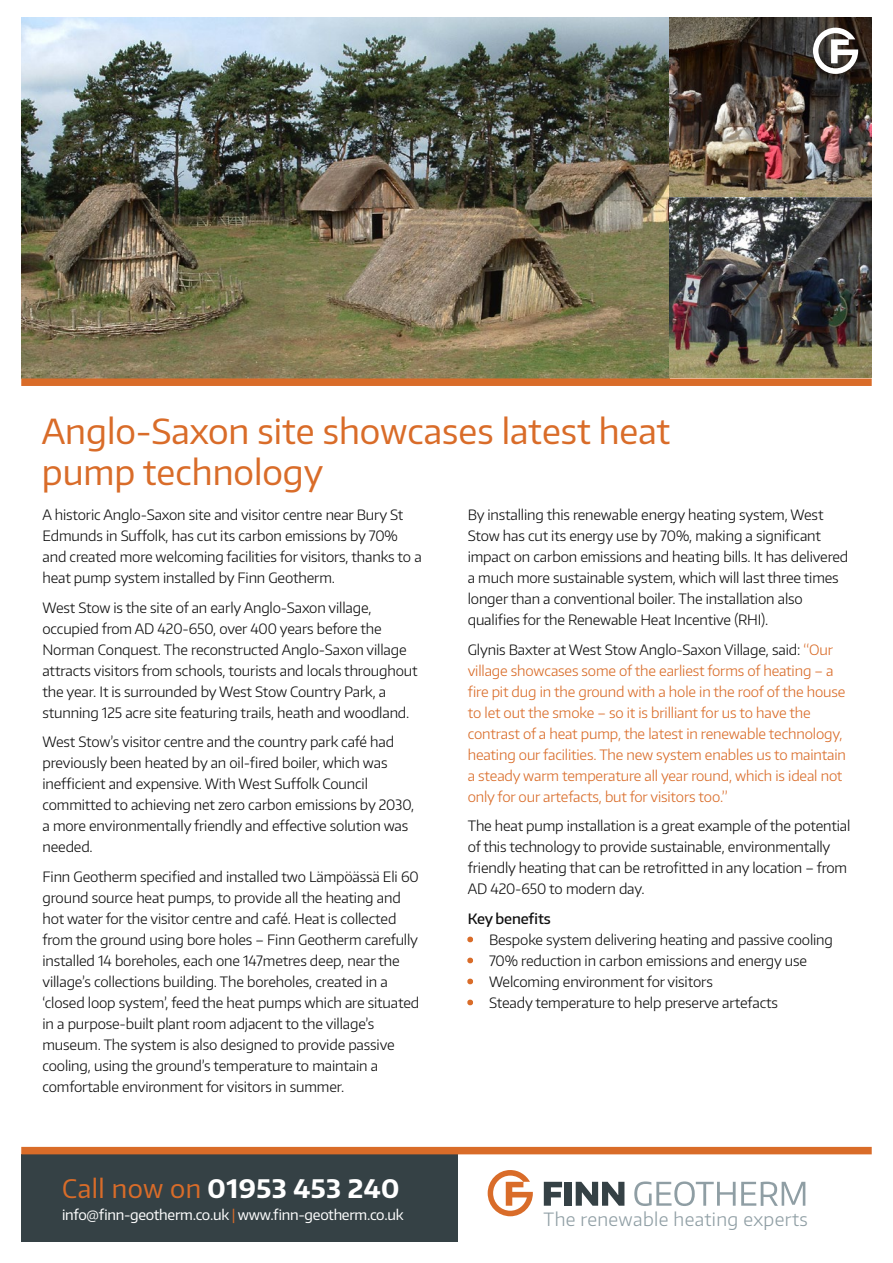
<style>
.page{position:relative;width:893px;height:1263px;background:#fff}
.page>*{position:absolute;margin:0;border:0;box-sizing:border-box;transform-origin:0 0}
.t1{font:34.5px/40.5px "Encode Sans Normal";color:#d96c29}
.t2{font:700 25.5px "Encode Sans Normal";letter-spacing:.02em;color:#fff}
.t3{font:300 18.3px "Encode Sans Normal";letter-spacing:.02em;color:#8f9ea4}
.t4{font:300 14.25px/21px "Encode Sans Normal";letter-spacing:-.01em;color:#0f0f0f}
.t5{font:300 14.25px/21px "Encode Sans Normal";letter-spacing:-.01em;color:#d96c29}
.t6{font:500 14.25px "Encode Sans Normal";letter-spacing:-.01em;color:#0f0f0f}
.t7{font:14.1px "Encode Sans Normal";letter-spacing:-.02em;color:#fff}
.s1{color:#0f0f0f}
.s2{font-weight:500;color:#d96c29}
.s3{font-weight:400;color:#d96c29}
.s4{color:#d96c29}
</style>
<div class="page">
<div style="left:21px;top:1154px;width:437px;height:88px;background:#354145"></div>
<img style="left:21px;top:17px;width:851px;height:361px">
<div style="left:21px;top:1147px;width:851px;height:7px;background:#d96c29"></div>
<div style="left:21px;top:378px;width:851px;height:8px;background:#d96c29"></div>
<svg style="left:544px;top:1182px;width:18px;height:24px"></svg>
<div style="left:565px;top:1182px;width:7px;height:24px;background:#354145"></div>
<svg style="left:576px;top:1182px;width:48px;height:24px"></svg>
<svg style="left:634px;top:1181px;width:171px;height:25px"></svg>
<svg style="left:488px;top:1170px;width:45px;height:46px"></svg>
<svg style="left:813px;top:28px;width:45px;height:46px"></svg>
<h1 class="t1" style="left:42px;top:410px;width:630px">Anglo-Saxon site showcases latest heat pump technology</h1>
<p class="t4" style="left:43px;top:504px;width:381px">A historic Anglo-Saxon site and visitor centre near Bury St Edmunds in Suffolk, has cut its carbon emissions by 70% and created more welcoming facilities for visitors, thanks to a heat pump system installed by Finn Geotherm.</p>
<p class="t4" style="left:43px;top:596px;width:377px">West Stow is the site of an early Anglo-Saxon village, occupied from AD 420-650, over 400 years before the Norman Conquest. The reconstructed Anglo-Saxon village attracts visitors from schools, tourists and locals throughout the year. It is surrounded by West Stow Country Park, a stunning 125 acre site featuring trails, heath and woodland.</p>
<p class="t4" style="left:43px;top:731px;width:373px">West Stow’s visitor centre and the country park café had previously been heated by an oil-fired boiler, which was inefficient and expensive. With West Suffolk Council committed to achieving net zero carbon emissions by 2030, a more environmentally friendly and effective solution was needed.</p>
<p class="t4" style="left:43px;top:865px;width:378px">Finn Geotherm specified and installed two Lämpöässä Eli 60 ground source heat pumps, to provide all the heating and hot water for the visitor centre and café. Heat is collected from the ground using bore holes – Finn Geotherm carefully installed 14 boreholes, each one 147metres deep, near the village’s collections building. The boreholes, created in a ‘closed loop system’, feed the heat pumps which are situated in a purpose-built plant room adjacent to the village’s museum. The system is also designed to provide passive cooling, using the ground’s temperature to maintain a comfortable environment for visitors in summer.</p>
<p class="t4" style="left:468px;top:504px;width:382px">By installing this renewable energy heating system, West Stow has cut its energy use by 70%, making a significant impact on carbon emissions and heating bills. It has delivered a much more sustainable system, which will last three times longer than a conventional boiler. The installation also qualifies for the Renewable Heat Incentive (RHI).</p>
<p class="t5" style="left:468px;top:638px;width:380px"><span class="s1">Glynis Baxter at West Stow Anglo-Saxon Village, said:</span> “Our village showcases some of the earliest forms of heating – a fire pit dug in the ground with a hole in the roof of the house to let out the smoke – so it is brilliant for us to have the contrast of a heat pump, the latest in renewable technology, heating our facilities. The new system enables us to maintain a steady warm temperature all year round, which is ideal not only for our artefacts, but for visitors too.”</p>
<p class="t4" style="left:468px;top:815px;width:384px">The heat pump installation is a great example of the potential of this technology to provide sustainable, environmentally friendly heating that can be retrofitted in any location – from AD 420-650 to modern day.</p>
<p class="t6" style="left:468px;top:909px;width:84px">Key benefits</p>
<p class="t4" style="left:468px;top:928px;width:367px"><span class="s2">•</span> Bespoke system delivering heating and passive cooling</p>
<p class="t4" style="left:468px;top:949px;width:341px"><span class="s2">•</span> 70% reduction in carbon emissions and energy use</p>
<p class="t4" style="left:468px;top:970px;width:247px"><span class="s2">•</span> Welcoming environment for visitors</p>
<p class="t4" style="left:468px;top:991px;width:312px"><span class="s2">•</span> Steady temperature to help preserve artefacts</p>
<h2 class="t2" style="left:62px;top:1172px;width:339px"><span class="s3">Call now on</span> 01953 453 240</h2>
<p class="t7" style="left:62px;top:1205px;width:343px">info@finn-geotherm.co.uk <span class="s4">|</span> www.finn-geotherm.co.uk</p>
<p class="t3" style="left:544px;top:1207px;width:266px">The renewable heating experts</p>
</div>
